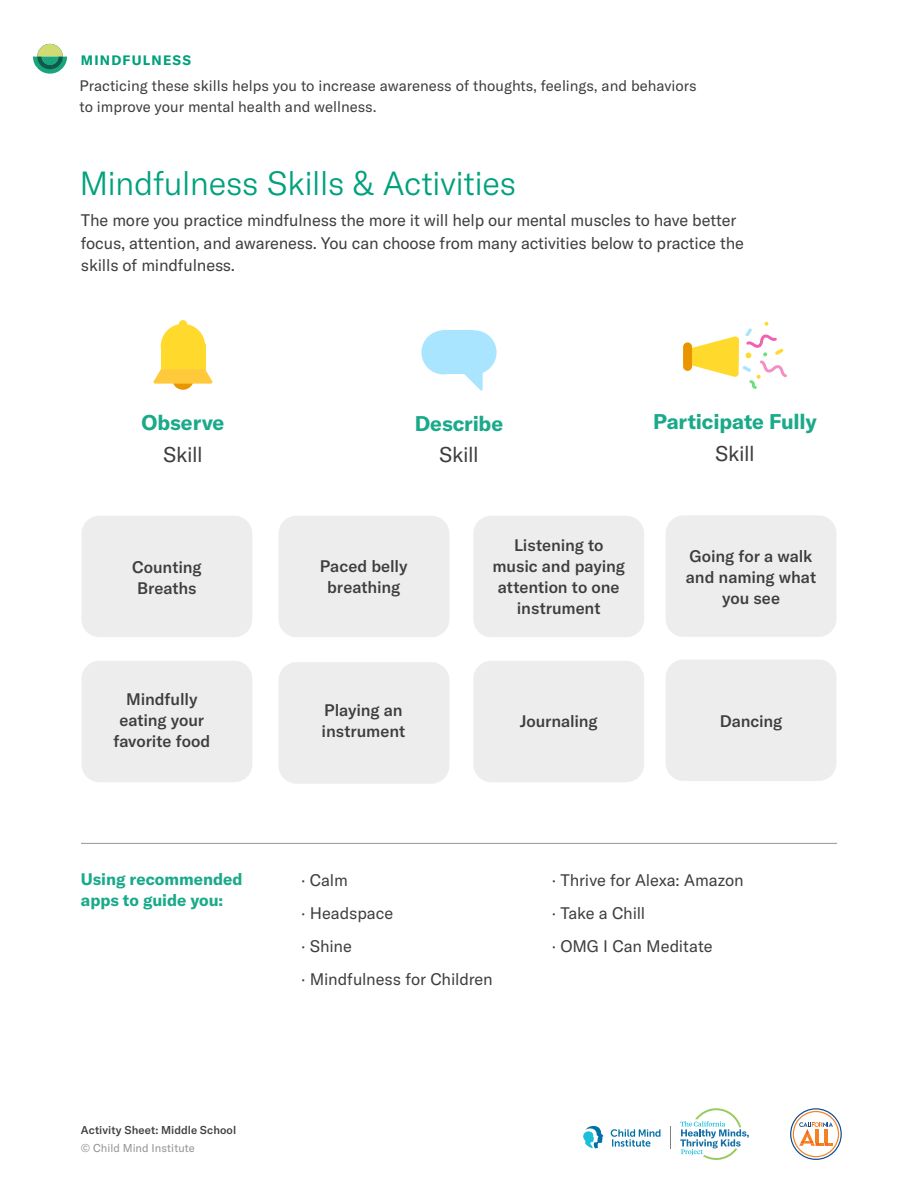
<style>
.page{position:relative;width:918px;height:1188px;background:#fff}
.page>*{position:absolute;margin:0;border:0;box-sizing:border-box;transform-origin:0 0}
.header1{font:300 33px "GT America";letter-spacing:-.015em;color:#00a17d}
.Body{font:700 21px/31.5px "GT America";letter-spacing:-.005em;color:#1aaa8a;text-align:center}
.Body-2{font:500 16.5px/21px "GT America";letter-spacing:-.005em;color:#3e3e3f;text-align:center}
.New_Intro_End{font:16.5px/22.5px "GT America";letter-spacing:-.01em;color:#3e3e3f}
.Body-3{font:16.5px/33px "GT America";letter-spacing:-.005em;color:#3e3e3f}
.Body-4{font:700 16.5px/21px "GT America";color:#1aaa8a}
.New_Body_2{font:15px/21px "GT America";color:#3e3e3f}
.New_Intro_End-2{font:700 13.5px "GT America";letter-spacing:.09em;color:#00a17d}
.header1-2{font:500 11.25px "GT America";letter-spacing:.005em;color:#3e3e3f}
.t1{font:11.25px "GT America";letter-spacing:.005em;color:#919396}
.s1{font-weight:400;color:#3e3e3f}
</style>
<div class="page">
<svg style="left:670px;top:1126px;width:1px;height:22px"></svg>
<svg style="left:680px;top:1108px;width:69px;height:52px"></svg>
<svg style="left:611px;top:1129px;width:49px;height:18px"></svg>
<svg style="left:583px;top:1125px;width:21px;height:23px"></svg>
<svg style="left:790px;top:1108px;width:52px;height:52px"></svg>
<div style="left:81px;top:661px;width:171px;height:121px;background:#ededed;border-radius:18px"></div>
<div style="left:81px;top:516px;width:171px;height:121px;background:#ededed;border-radius:18px"></div>
<div style="left:279px;top:516px;width:170px;height:121px;background:#ededed;border-radius:18px"></div>
<div style="left:473px;top:516px;width:171px;height:121px;background:#ededed;border-radius:18px"></div>
<div style="left:666px;top:515px;width:171px;height:122px;background:#ededed;border-radius:18px"></div>
<div style="left:279px;top:662px;width:170px;height:122px;background:#ededed;border-radius:18px"></div>
<div style="left:473px;top:661px;width:171px;height:121px;background:#ededed;border-radius:18px"></div>
<div style="left:666px;top:659px;width:171px;height:122px;background:#ededed;border-radius:18px"></div>
<div style="left:161px;top:324px;width:44px;height:44px;background:#ffda2d;border-radius:50%"></div>
<div style="left:179px;top:320px;width:8px;height:8px;background:#ffda2d;border-radius:50%"></div>
<svg style="left:172px;top:368px;width:22px;height:22px"></svg>
<div style="left:161px;top:344px;width:44px;height:25px;background:#ffda2d"></div>
<svg style="left:154px;top:369px;width:58px;height:15px"></svg>
<div style="left:421px;top:330px;width:45px;height:44px;background:#a9e5ff;border-radius:50%"></div>
<div style="left:452px;top:330px;width:45px;height:44px;background:#a9e5ff;border-radius:50%"></div>
<div style="left:443px;top:330px;width:31px;height:44px;background:#a9e5ff"></div>
<svg style="left:464px;top:373px;width:19px;height:18px"></svg>
<svg style="left:683px;top:322px;width:104px;height:67px"></svg>
<hr style="left:81px;top:843px;width:756px;height:1px;background:#939598">
<svg style="left:33px;top:44px;width:34px;height:30px"></svg>
<p class="New_Intro_End-2" style="left:81px;top:51px;width:112px">MINDFULNESS</p>
<p class="New_Body_2" style="left:79px;top:75px;width:619px">Practicing these skills helps you to increase awareness of thoughts, feelings, and behaviors to improve your mental health and wellness.</p>
<p class="header1" style="left:79px;top:164px;width:438px">Mindfulness Skills &amp; Activities</p>
<p class="New_Intro_End" style="left:81px;top:209px;width:664px">The more you practice mindfulness the more it will help our mental muscles to have better focus, attention, and awareness. You can choose from many activities below to practice the skills of mindfulness.</p>
<p class="Body" style="left:142px;top:407px;width:84px">Observe<br><span class="s1">Skill</span></p>
<p class="Body-2" style="left:132px;top:557px;width:71px;text-align:left">Counting<br>Breaths</p>
<p class="Body-2" style="left:113px;top:689px;width:98px">Mindfully eating your favorite food</p>
<p class="Body-4" style="left:81px;top:868px;width:163px">Using recommended apps to guide you:</p>
<p class="header1-2" style="left:81px;top:1123px;width:157px">Activity Sheet: Middle School</p>
<p class="t1" style="left:81px;top:1141px;width:115px">© Child Mind Institute</p>
<p class="Body" style="left:415px;top:407px;width:90px">Describe<br><span class="s1">Skill</span></p>
<p class="Body" style="left:653px;top:406px;width:165px">Participate Fully<br><span class="s1">Skill</span></p>
<p class="Body-2" style="left:320px;top:556px;width:89px">Paced belly breathing</p>
<p class="Body-2" style="left:492px;top:535px;width:134px">Listening to music and paying attention to one instrument</p>
<p class="Body-2" style="left:686px;top:545px;width:132px">Going for a walk and naming what you see</p>
<p class="Body-2" style="left:322px;top:700px;width:85px;text-align:left">Playing an instrument</p>
<p class="Body-2" style="left:520px;top:710px;width:80px">Journaling</p>
<p class="Body-2" style="left:720px;top:710px;width:64px">Dancing</p>
<p class="Body-3" style="left:301px;top:863px;width:193px">· Calm<br>· Headspace<br>· Shine<br>· Mindfulness for Children</p>
<p class="Body-3" style="left:552px;top:863px;width:193px">· Thrive for Alexa: Amazon · Take a Chill<br>· OMG I Can Meditate</p>
</div>
